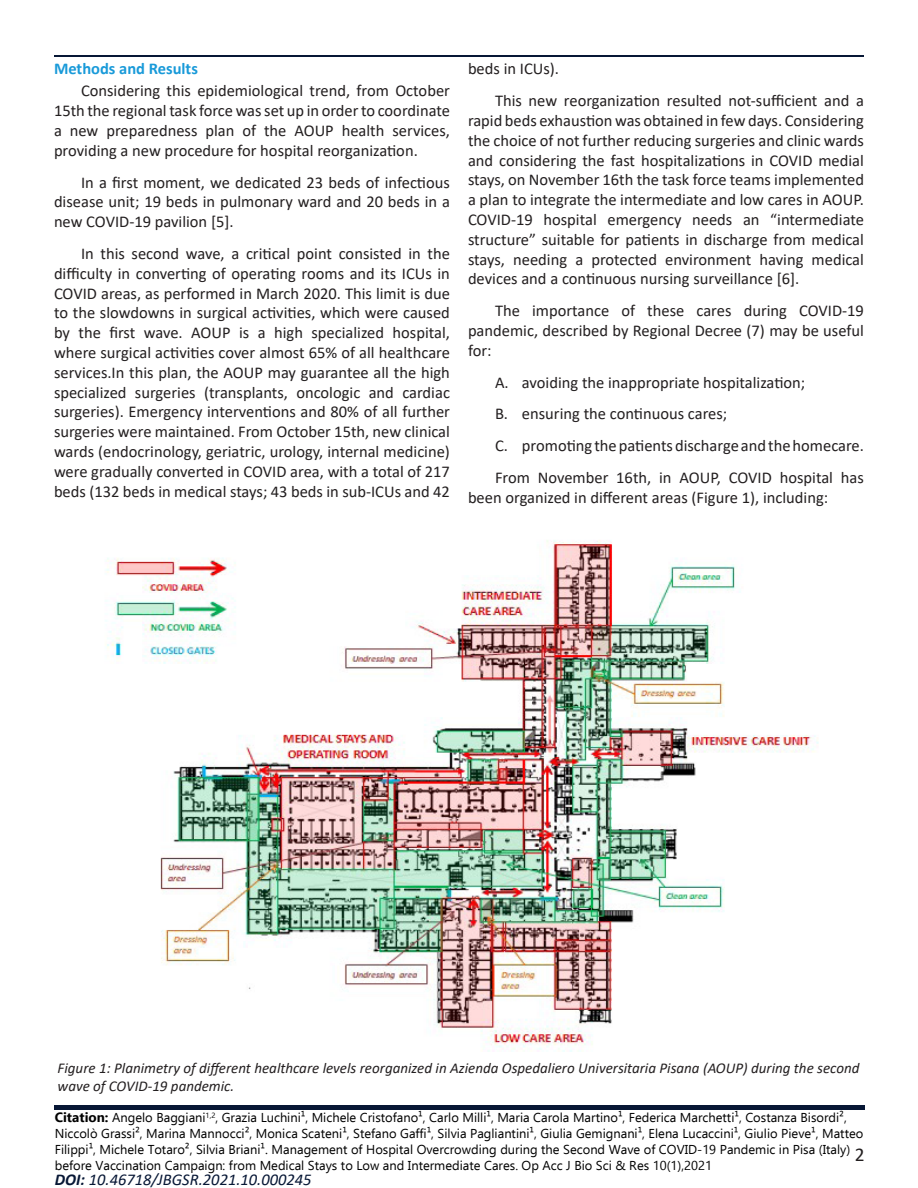
<style>
.page{position:relative;width:918px;height:1188px;background:#fff}
.page>*{position:absolute;margin:0;border:0;box-sizing:border-box;transform-origin:0 0}
.t1{font:19.5px "Calibri";color:#231f20}
.Body_Text_First_Inde{font:16.5px/19.8px "Calibri";color:#231f20;text-align:justify}
.t2{font:italic 16.5px "Calibri";color:#071735}
.side_heading{font:700 16.5px "Calibri";color:#199ad9}
.figure_tittle{font:italic 15px/18px "Calibri";color:#231f20}
.t3{font:12.9px/15.8px "Ebrima";color:#000}
.s1{font-weight:700;font-size:13.5px}
.s2{font-size:13.5px}
.s3{font-weight:700}
</style>
<div class="page">
<hr style="left:54px;top:55px;width:810px;height:1px;background:#071735">
<hr style="left:55px;top:1106px;width:810px;height:4px;background:#071735">
<img style="left:105px;top:540px;width:714px;height:511px">
<p class="side_heading" style="left:54px;top:57px;width:145px">Methods and Results</p>
<p class="Body_Text_First_Inde" style="left:54px;top:81px;width:398px;text-indent:27px">Considering this epidemiological trend, from October 15th the regional task force was set up in order to coordinate a new preparedness plan of the AOUP health services, providing a new procedure for hospital reorganization.</p>
<p class="Body_Text_First_Inde" style="left:54px;top:172px;width:397px;text-indent:27px">In a first moment, we dedicated 23 beds of infectious disease unit; 19 beds in pulmonary ward and 20 beds in a new COVID-19 pavilion [5].</p>
<p class="Body_Text_First_Inde" style="left:54px;top:243px;width:398px;text-indent:27px">In this second wave, a critical point consisted in the difficulty in converting of operating rooms and its ICUs in COVID areas, as performed in March 2020. This limit is due to the slowdowns in surgical activities, which were caused by the first wave. AOUP is a high specialized hospital, where surgical activities cover almost 65% of all healthcare services.In this plan, the AOUP may guarantee all the high specialized surgeries (transplants, oncologic and cardiac surgeries). Emergency interventions and 80% of all further surgeries were maintained. From October 15th, new clinical wards (endocrinology, geriatric, urology, internal medicine) were gradually converted in COVID area, with a total of 217 beds (132 beds in medical stays; 43 beds in sub-ICUs and 42</p>
<p class="Body_Text_First_Inde" style="left:468px;top:59px;width:93px">beds in ICUs).</p>
<p class="Body_Text_First_Inde" style="left:468px;top:90px;width:398px;text-indent:27px">This new reorganization resulted not-sufficient and a rapid beds exhaustion was obtained in few days. Considering the choice of not further reducing surgeries and clinic wards and considering the fast hospitalizations in COVID medial stays, on November 16th the task force teams implemented a plan to integrate the intermediate and low cares in AOUP.<br>COVID-19 hospital emergency needs an “intermediate structure” suitable for patients in discharge from medical stays, needing a protected environment having medical devices and a continuous nursing surveillance [6].</p>
<p class="Body_Text_First_Inde" style="left:468px;top:300px;width:397px;text-indent:27px">The importance of these cares during COVID-19 pandemic, described by Regional Decree (7) may be useful for:</p>
<p class="Body_Text_First_Inde" style="left:495px;top:372px;width:312px">A. avoiding the inappropriate hospitalization;</p>
<p class="Body_Text_First_Inde" style="left:495px;top:404px;width:234px">B. ensuring the continuous cares;</p>
<p class="Body_Text_First_Inde" style="left:495px;top:435px;width:370px">C. promoting the patients discharge and the homecare.</p>
<p class="Body_Text_First_Inde" style="left:468px;top:467px;width:397px;text-indent:27px">From November 16th, in AOUP, COVID hospital has been organized in different areas (Figure 1), including:</p>
<p class="figure_tittle" style="left:58px;top:1058px;width:803px">Figure 1: Planimetry of different healthcare levels reorganized in Azienda Ospedaliero Universitaria Pisana (AOUP) during the second wave of COVID-19 pandemic.</p>
<p class="t3" style="left:55px;top:1110px;width:810px"><span class="s1">Citation:</span> Angelo Baggiani<sup>1,2</sup>, Grazia Luchini¹, Michele Cristofano¹, Carlo Milli¹, Maria Carola Martino¹, Federica Marchetti¹, Costanza Bisordi², Niccolò Grassi², Marina Mannocci², Monica Scateni¹, Stefano Gaffi¹, Silvia Pagliantini¹, Giulia Gemignani¹, Elena Lucaccini¹, Giulio Pieve¹, Matteo Filippi¹, Michele Totaro², Silvia Briani¹<span class="s2">.</span> Management of Hospital Overcrowding during the Second Wave of COVID-19 Pandemic in Pisa (Italy) before Vaccination Campaign: from Medical Stays to Low and Intermediate Cares. Op Acc J Bio Sci &amp; Res 10(1),2021</p>
<p class="t1" style="left:855px;top:1141px;width:11px">2</p>
<p class="t2" style="left:55px;top:1168px;width:258px"><span class="s3">DOI:</span> 10.46718/JBGSR.2021.10.000245</p>
</div>
